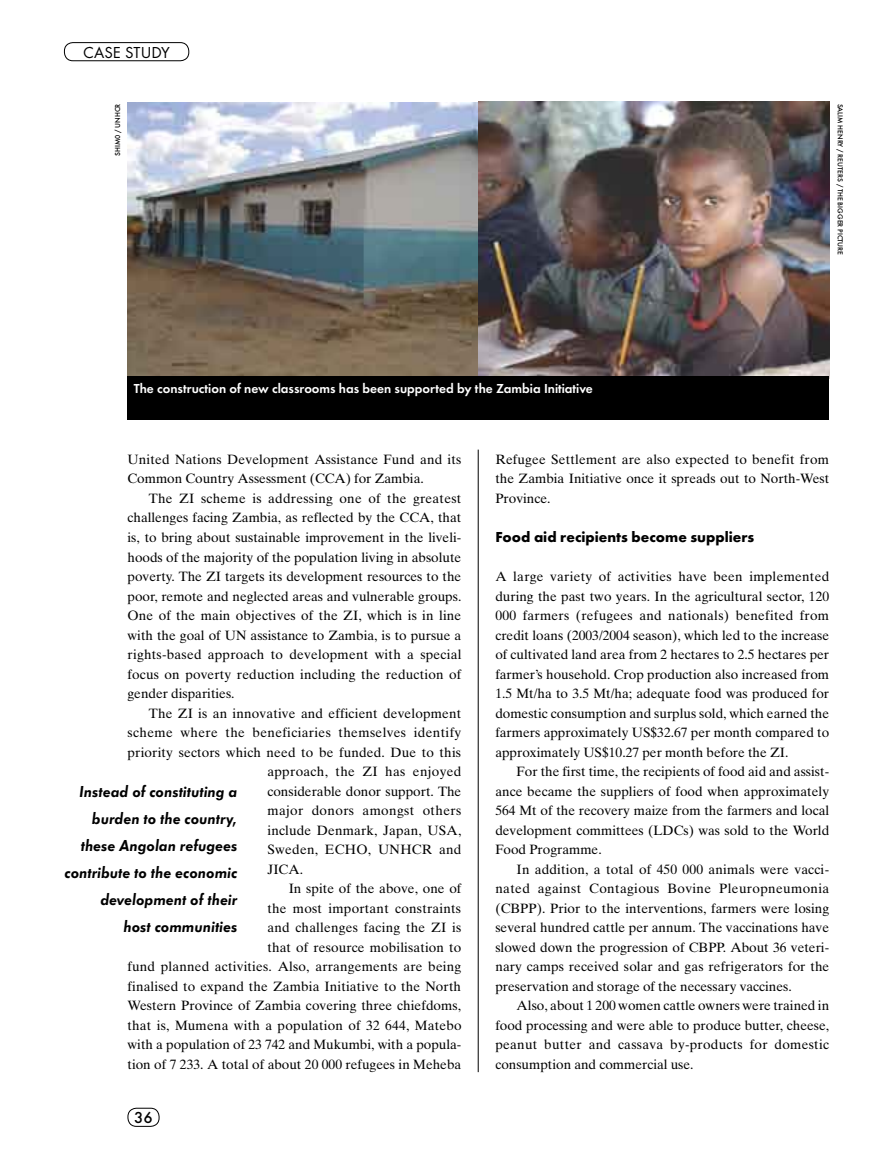
<style>
.page{position:relative;width:893px;height:1170px;background:#fff}
.page>*{position:absolute;margin:0;border:0;box-sizing:border-box;transform-origin:0 0}
.t1{font:italic 600 16.5px/27px "Futura T";color:#000;text-align:right}
.t2{font:16.5px "Futura T";color:#000}
.t3{font:500 16.5px "Futura T";color:#000}
.t4{font:700 15px "Futura T";color:#000}
.t5{font:13.5px/19.5px "Times Ten";color:#000;text-align:justify}
.t6{font:13.5px "Times Ten";letter-spacing:.02em;color:#000}
.t7{font:13.5px "Times Ten";letter-spacing:.025em;color:#000}
.t8{font:600 13.5px "Futura T";color:#fff}
.t9{font:13.5px "Times Ten";letter-spacing:.03em;color:#000}
.t10{font:500 7.5px "Futura T";color:#000}
</style>
<div class="page">
<img style="left:127px;top:102px;width:351px;height:274px">
<hr style="left:478px;top:449px;width:1px;height:622px;background:#000">
<svg style="left:127px;top:1107px;width:33px;height:19px"></svg>
<svg style="left:64px;top:42px;width:126px;height:19px"></svg>
<img style="left:478px;top:102px;width:351px;height:274px">
<div style="left:127px;top:376px;width:702px;height:43px;background:#000"></div>
<p class="t2" style="left:83px;top:42px;width:88px">CASE STUDY</p>
<p class="t10" style="left:113px;top:156px;width:54px;rotate:-90deg">SHIM0 / UNHCR</p>
<p class="t10" style="left:845px;top:104px;width:153px;rotate:90deg">SALIM HENRY / REUTERS / THE BIGGER PICTURE</p>
<p class="t8" style="left:134px;top:380px;width:461px">The construction of new classrooms has been supported by the Zambia Initiative</p>
<p class="t5" style="left:128px;top:449px;width:335px">United Nations Development Assistance Fund and its</p>
<p class="t5" style="left:128px;top:469px;width:298px">Common Country Assessment (CCA) for Zambia.</p>
<p class="t6" style="left:149px;top:490px;width:314px">The ZI scheme is addressing one of the greatest</p>
<p class="t5" style="left:128px;top:508px;width:335px">challenges facing Zambia, as reflected by the CCA, that</p>
<p class="t5" style="left:128px;top:527px;width:335px">is, to bring about sustainable improvement in the liveli-</p>
<p class="t5" style="left:128px;top:547px;width:335px">hoods of the majority of the population living in absolute</p>
<p class="t5" style="left:128px;top:566px;width:335px">poverty. The ZI targets its development resources to the</p>
<p class="t5" style="left:128px;top:586px;width:335px">poor, remote and neglected areas and vulnerable groups.</p>
<p class="t5" style="left:128px;top:605px;width:335px">One of the main objectives of the ZI, which is in line</p>
<p class="t5" style="left:128px;top:625px;width:335px">with the goal of UN assistance to Zambia, is to pursue a</p>
<p class="t6" style="left:128px;top:646px;width:336px">rights-based approach to development with a special</p>
<p class="t5" style="left:128px;top:664px;width:335px">focus on poverty reduction including the reduction of</p>
<p class="t5" style="left:128px;top:683px;width:109px">gender disparities.</p>
<p class="t5" style="left:149px;top:703px;width:314px">The ZI is an innovative and efficient development</p>
<p class="t7" style="left:128px;top:724px;width:335px">scheme where the beneficiaries themselves identify</p>
<p class="t5" style="left:128px;top:742px;width:335px">priority sectors which need to be funded. Due to this</p>
<p class="t7" style="left:267px;top:763px;width:195px">approach, the ZI has enjoyed</p>
<p class="t5" style="left:267px;top:781px;width:195px">considerable donor support. The</p>
<p class="t9" style="left:267px;top:802px;width:195px">major donors amongst others</p>
<p class="t5" style="left:267px;top:820px;width:195px">include Denmark, Japan, USA,</p>
<p class="t6" style="left:267px;top:841px;width:196px">Sweden, ECHO, UNHCR and</p>
<p class="t5" style="left:267px;top:859px;width:37px">JICA.</p>
<p class="t5" style="left:289px;top:878px;width:174px">In spite of the above, one of</p>
<p class="t5" style="left:267px;top:898px;width:195px">the most important constraints</p>
<p class="t5" style="left:267px;top:917px;width:195px">and challenges facing the ZI is</p>
<p class="t5" style="left:267px;top:937px;width:195px">that of resource mobilisation to</p>
<p class="t5" style="left:128px;top:956px;width:335px">fund planned activities. Also, arrangements are being</p>
<p class="t5" style="left:128px;top:976px;width:335px">finalised to expand the Zambia Initiative to the North</p>
<p class="t5" style="left:128px;top:995px;width:335px">Western Province of Zambia covering three chiefdoms,</p>
<p class="t5" style="left:128px;top:1015px;width:335px">that is, Mumena with a population of 32 644, Matebo</p>
<p class="t5" style="left:128px;top:1034px;width:335px">with a population of 23 742 and Mukumbi, with a popula-</p>
<p class="t5" style="left:128px;top:1054px;width:335px">tion of 7 233. A total of about 20 000 refugees in Meheba</p>
<p class="t1" style="left:65px;top:778px;width:174px">Instead of constituting a burden to the country, these Angolan refugees contribute to the economic development of their<br>host communities</p>
<p class="t3" style="left:134px;top:1107px;width:20px">36</p>
<p class="t5" style="left:495px;top:449px;width:335px">Refugee Settlement are also expected to benefit from the Zambia Initiative once it spreads out to North-West Province.</p>
<p class="t4" style="left:495px;top:528px;width:260px">Food aid recipients become suppliers</p>
<p class="t6" style="left:495px;top:568px;width:335px">A large variety of activities have been implemented</p>
<p class="t5" style="left:495px;top:586px;width:335px">during the past two years. In the agricultural sector, 120</p>
<p class="t6" style="left:495px;top:607px;width:335px">000 farmers (refugees and nationals) benefited from</p>
<p class="t5" style="left:495px;top:625px;width:335px">credit loans (2003/2004 season), which led to the increase</p>
<p class="t5" style="left:495px;top:644px;width:335px">of cultivated land area from 2 hectares to 2.5 hectares per</p>
<p class="t5" style="left:495px;top:664px;width:335px">farmer’s household. Crop production also increased from</p>
<p class="t5" style="left:495px;top:683px;width:335px">1.5 Mt/ha to 3.5 Mt/ha; adequate food was produced for</p>
<p class="t5" style="left:495px;top:703px;width:335px">domestic consumption and surplus sold, which earned the</p>
<p class="t5" style="left:495px;top:722px;width:335px">farmers approximately US$32.67 per month compared to</p>
<p class="t5" style="left:495px;top:742px;width:294px">approximately US$10.27 per month before the ZI.</p>
<p class="t5" style="left:517px;top:761px;width:314px">For the first time, the recipients of food aid and assist-</p>
<p class="t5" style="left:495px;top:781px;width:335px">ance became the suppliers of food when approximately</p>
<p class="t5" style="left:495px;top:800px;width:335px">564 Mt of the recovery maize from the farmers and local</p>
<p class="t5" style="left:495px;top:820px;width:335px">development committees (LDCs) was sold to the World</p>
<p class="t5" style="left:495px;top:839px;width:108px">Food Programme.</p>
<p class="t5" style="left:517px;top:859px;width:314px">In addition, a total of 450 000 animals were vacci-</p>
<p class="t7" style="left:495px;top:880px;width:335px">nated against Contagious Bovine Pleuropneumonia</p>
<p class="t5" style="left:495px;top:898px;width:335px">(CBPP). Prior to the interventions, farmers were losing</p>
<p class="t5" style="left:495px;top:917px;width:335px">several hundred cattle per annum. The vaccinations have</p>
<p class="t5" style="left:495px;top:937px;width:335px">slowed down the progression of CBPP. About 36 veteri-</p>
<p class="t5" style="left:495px;top:956px;width:335px">nary camps received solar and gas refrigerators for the</p>
<p class="t5" style="left:495px;top:976px;width:298px">preservation and storage of the necessary vaccines.</p>
<p class="t5" style="left:517px;top:995px;width:314px">Also, about 1 200 women cattle owners were trained in</p>
<p class="t5" style="left:495px;top:1015px;width:335px">food processing and were able to produce butter, cheese,</p>
<p class="t6" style="left:495px;top:1036px;width:335px">peanut butter and cassava by-products for domestic</p>
<p class="t5" style="left:495px;top:1054px;width:200px">consumption and commercial use.</p>
</div>
